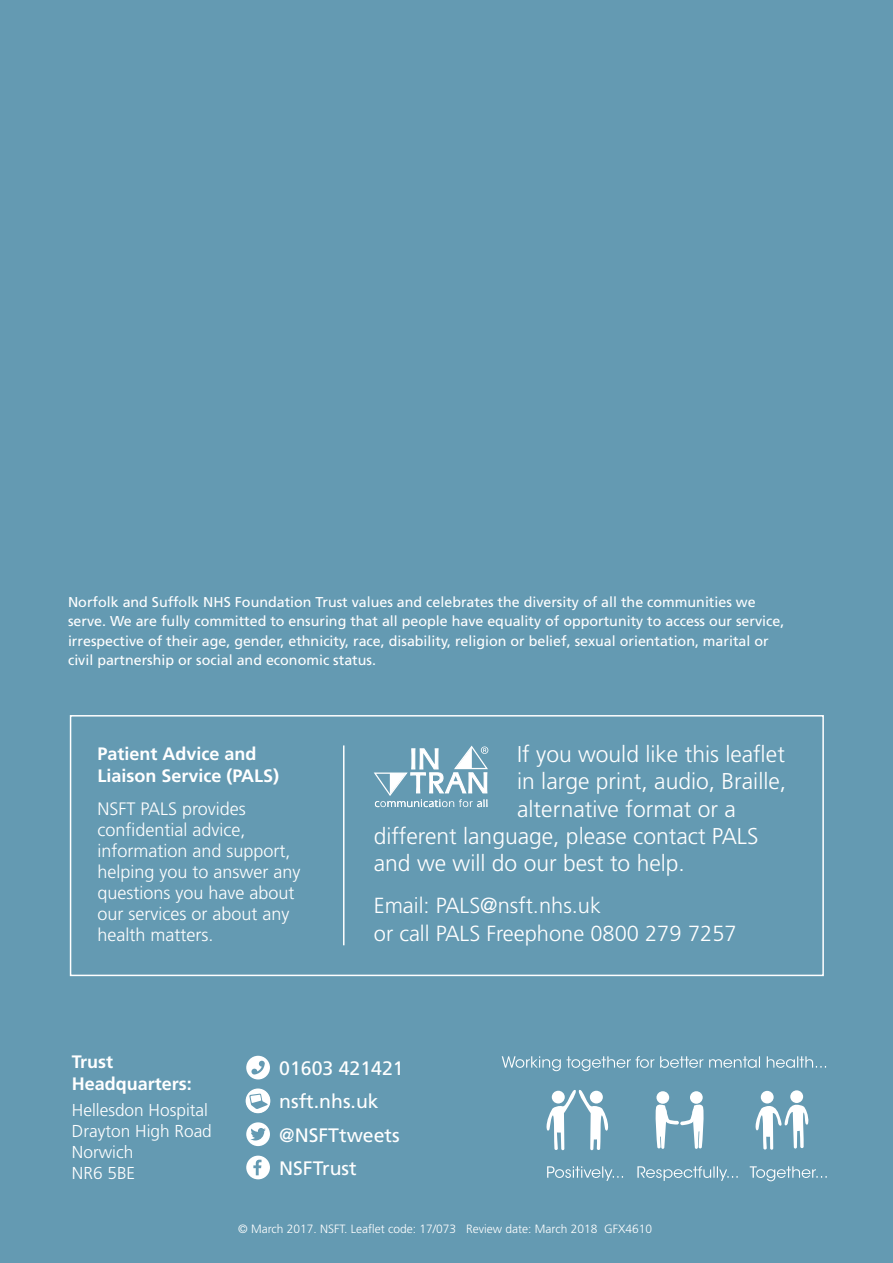
<style>
.page{position:relative;width:893px;height:1263px;background:#649ab2}
.page>*{position:absolute;margin:0;border:0;box-sizing:border-box;transform-origin:0 0}
.t1{font:300 22.8px "Frutiger LT Std";color:#fff}
.t2{font:300 21.9px "Frutiger LT Std";color:#fff}
.t3{font:19.5px "Frutiger LT Std";color:#fff}
.t4{font:300 18px/21px "Frutiger LT Std";color:#fff}
.t5{font:700 18px "Frutiger LT Std";color:#fff}
.t6{font:300 17.25px "Frutiger LT Std";color:#fff}
.t7{font:14.25px/19.5px "Frutiger LT Std";color:#fff}
.t8{font:300 12px "Frutiger LT Std";color:#fff}
</style>
<div class="page">
<svg style="left:246px;top:1122px;width:24px;height:24px"></svg>
<svg style="left:246px;top:1155px;width:24px;height:24px"></svg>
<svg style="left:246px;top:1056px;width:24px;height:23px"></svg>
<svg style="left:246px;top:1089px;width:24px;height:24px"></svg>
<hr style="left:343px;top:745px;width:1px;height:200px;background:#fff">
<svg style="left:374px;top:745px;width:114px;height:63px"></svg>
<div style="left:70px;top:715px;width:754px;height:261px;border:2px solid #fff"></div>
<svg style="left:502px;top:1056px;width:324px;height:15px"></svg>
<svg style="left:547px;top:1166px;width:280px;height:15px"></svg>
<div style="left:761px;top:1091px;width:13px;height:12px;background:#fff;border-radius:50%"></div>
<div style="left:790px;top:1090px;width:13px;height:13px;background:#fff;border-radius:50%"></div>
<svg style="left:755px;top:1104px;width:54px;height:46px"></svg>
<svg style="left:546px;top:1090px;width:63px;height:60px"></svg>
<div style="left:656px;top:1091px;width:13px;height:13px;background:#fff;border-radius:50%"></div>
<div style="left:690px;top:1091px;width:13px;height:13px;background:#fff;border-radius:50%"></div>
<svg style="left:655px;top:1103px;width:49px;height:46px"></svg>
<p class="t7" style="left:68px;top:592px;width:718px">Norfolk and Suffolk NHS Foundation Trust values and celebrates the diversity of all the communities we serve. We are fully committed to ensuring that all people have equality of opportunity to access our service, irrespective of their age, gender, ethnicity, race, disability, religion or belief, sexual orientation, marital or civil partnership or social and economic status.</p>
<p class="t5" style="left:97px;top:743px;width:161px">Patient Advice and</p>
<p class="t5" style="left:97px;top:765px;width:183px">Liaison Service (PALS)</p>
<p class="t4" style="left:97px;top:798px;width:150px">NSFT PALS provides</p>
<p class="t4" style="left:97px;top:819px;width:150px">confidential advice,</p>
<p class="t4" style="left:97px;top:840px;width:205px">information and support, helping you to answer any questions you have about</p>
<p class="t4" style="left:97px;top:903px;width:194px">our services or about any health matters.</p>
<p class="t1" style="left:517px;top:741px;width:269px">If you would like this leaflet</p>
<p class="t1" style="left:517px;top:768px;width:271px">in large print, audio, Braille,</p>
<p class="t1" style="left:517px;top:796px;width:220px">alternative format or a</p>
<p class="t1" style="left:374px;top:823px;width:386px">different language, please contact PALS</p>
<p class="t1" style="left:374px;top:851px;width:313px">and we will do our best to help.</p>
<p class="t2" style="left:374px;top:893px;width:229px">Email: PALS@nsft.nhs.uk</p>
<p class="t2" style="left:374px;top:921px;width:364px">or call PALS Freephone 0800 279 7257</p>
<p class="t5" style="left:72px;top:1051px;width:43px">Trust</p>
<p class="t5" style="left:72px;top:1073px;width:122px">Headquarters:</p>
<p class="t6" style="left:72px;top:1101px;width:138px">Hellesdon Hospital</p>
<p class="t6" style="left:72px;top:1121px;width:141px">Drayton High Road</p>
<p class="t6" style="left:72px;top:1142px;width:63px">Norwich</p>
<p class="t6" style="left:72px;top:1163px;width:65px">NR6 5BE</p>
<h3 class="t3" style="left:279px;top:1057px;width:126px">01603 421421</h3>
<h3 class="t3" style="left:279px;top:1090px;width:101px">nsft.nhs.uk</h3>
<h3 class="t3" style="left:279px;top:1123px;width:122px">@NSFTtweets</h3>
<h3 class="t3" style="left:279px;top:1156px;width:79px">NSFTrust</h3>
<p class="t8" style="left:238px;top:1222px;width:415px">© March 2017. NSFT. Leaflet code: 17/073 Review date: March 2018 GFX4610</p>
</div>
